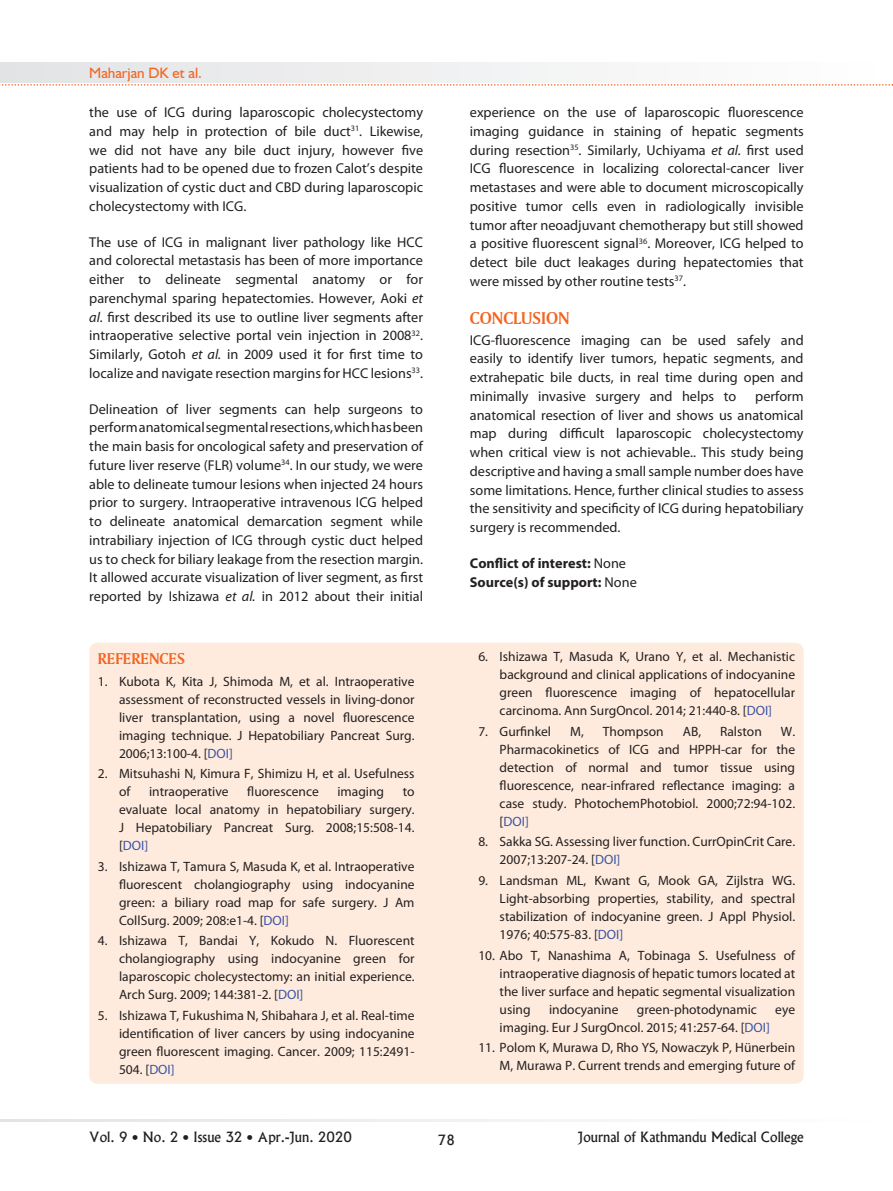
<style>
.page{position:relative;width:893px;height:1191px;background:#fff}
.page>*{position:absolute;margin:0;border:0;box-sizing:border-box;transform-origin:0 0}
.t1{font:18px "Amerigo BT Bold A";color:#f36421}
.t2{font:16.5px "Amerigo BT Bold A";color:#f36421}
.t3{font:15px "Humanist 521 BT";color:#f36421}
.t4{font:14.25px/18.8px "Myriad Pro";color:#231f20;text-align:justify}
.t5{font:700 14.25px/18.8px "Myriad Pro";color:#231f20}
.t6{font:13.5px/18px "Myriad Pro";color:#231f20;text-align:justify}
.t7{font:13.5px "Alaska";color:#231f20}
.s1{font-style:italic}
.s2{color:#3853a3}
.s3{font-weight:400}
</style>
<div class="page">
<svg style="left:0;top:1119px;width:581px;height:2px"></svg>
<svg style="left:0;top:63px;width:893px;height:23px"></svg>
<div style="left:89px;top:642px;width:715px;height:441px;background:#feebdd;border-radius:9px"></div>
<p class="t3" style="left:89px;top:63px;width:114px">Maharjan DK et al.</p>
<p class="t4" style="left:89px;top:103px;width:335px">the use of ICG during laparoscopic cholecystectomy and may help in protection of bile duct<sup>31</sup>. Likewise, we did not have any bile duct injury, however five patients had to be opened due to frozen Calot’s despite visualization of cystic duct and CBD during laparoscopic cholecystectomy with ICG.</p>
<p class="t4" style="left:89px;top:232px;width:335px">The use of ICG in malignant liver pathology like HCC and colorectal metastasis has been of more importance either to delineate segmental anatomy or for parenchymal sparing hepatectomies. However, Aoki <span class="s1">et al.</span> first described its use to outline liver segments after intraoperative selective portal vein injection in 2008<sup>32</sup>.<br>Similarly, Gotoh <span class="s1">et al.</span> in 2009 used it for first time to localize and navigate resection margins for HCC lesions<sup>33</sup>.</p>
<p class="t4" style="left:89px;top:399px;width:335px">Delineation of liver segments can help surgeons to perform anatomical segmental resections, which has been the main basis for oncological safety and preservation of future liver reserve (FLR) volume<sup>34</sup>. In our study, we were able to delineate tumour lesions when injected 24 hours prior to surgery. Intraoperative intravenous ICG helped to delineate anatomical demarcation segment while intrabiliary injection of ICG through cystic duct helped us to check for biliary leakage from the resection margin.<br>It allowed accurate visualization of liver segment, as first reported by Ishizawa <span class="s1">et al.</span> in 2012 about their initial</p>
<p class="t2" style="left:98px;top:648px;width:89px">REFERENCES</p>
<p class="t6" style="left:119px;top:672px;width:297px;text-indent:-21px">1. Kubota K, Kita J, Shimoda M, et al. Intraoperative assessment of reconstructed vessels in living-donor liver transplantation, using a novel fluorescence imaging technique. J Hepatobiliary Pancreat Surg.<br>2006;13:100-4. [<span class="s2">DOI]</span></p>
<p class="t6" style="left:119px;top:764px;width:297px;text-indent:-21px">2. Mitsuhashi N, Kimura F, Shimizu H, et al. Usefulness of</p>
<p class="t6" style="left:149px;top:782px;width:81px">intraoperative</p>
<p class="t6" style="left:247px;top:782px;width:73px">fluorescence</p>
<p class="t6" style="left:337px;top:782px;width:48px">imaging</p>
<p class="t6" style="left:119px;top:782px;width:297px;text-indent:284px">to evaluate local anatomy in hepatobiliary surgery.<br>J Hepatobiliary Pancreat Surg. 2008;15:508-14. [<span class="s2">DOI]</span></p>
<p class="t6" style="left:119px;top:857px;width:297px;text-indent:-21px">3. Ishizawa T, Tamura S, Masuda K, et al. Intraoperative fluorescent cholangiography using indocyanine green: a biliary road map for safe surgery. J Am CollSurg. 2009; 208:e1-4. [<span class="s2">DOI]</span></p>
<p class="t6" style="left:119px;top:931px;width:297px;text-indent:-21px">4. Ishizawa T, Bandai Y, Kokudo N. Fluorescent cholangiography using indocyanine green for laparoscopic cholecystectomy: an initial experience.<br>Arch Surg. 2009; 144:381-2. [<span class="s2">DOI]</span></p>
<p class="t6" style="left:119px;top:1006px;width:297px;text-indent:-21px">5. Ishizawa T, Fukushima N, Shibahara J, et al. Real-time identification of liver cancers by using indocyanine green fluorescent imaging. Cancer. 2009; 115:2491- 504. [<span class="s2">DOI]</span></p>
<p class="t4" style="left:470px;top:103px;width:335px">experience on the use of laparoscopic fluorescence imaging guidance in staining of hepatic segments during resection<sup>35</sup>. Similarly, Uchiyama <span class="s1">et al.</span> first used ICG fluorescence in localizing colorectal-cancer liver metastases and were able to document microscopically positive tumor cells even in radiologically invisible tumor after neoadjuvant chemotherapy but still showed a positive fluorescent signal<sup>36</sup>. Moreover, ICG helped to detect bile duct leakages during hepatectomies that were missed by other routine tests<sup>37</sup>.</p>
<p class="t1" style="left:470px;top:307px;width:101px">CONCLUSION</p>
<p class="t4" style="left:470px;top:330px;width:335px">ICG-fluorescence imaging can be used safely and easily to identify liver tumors, hepatic segments, and extrahepatic bile ducts, in real time during open and minimally invasive surgery and helps to</p>
<p class="t4" style="left:470px;top:386px;width:335px;text-indent:285px">perform anatomical resection of liver and shows us anatomical map during difficult laparoscopic cholecystectomy when critical view is not achievable.. This study being descriptive and having a small sample number does have some limitations. Hence, further clinical studies to assess the sensitivity and specificity of ICG during hepatobiliary surgery is recommended.</p>
<p class="t5" style="left:470px;top:553px;width:168px">Conflict of interest: <span class="s3">None<br></span>Source(s) of support: <span class="s3">None</span></p>
<p class="t6" style="left:500px;top:647px;width:297px;text-indent:-21px">6. Ishizawa T, Masuda K, Urano Y, et al. Mechanistic background and clinical applications of indocyanine green fluorescence imaging of hepatocellular carcinoma. Ann SurgOncol. 2014; 21:440-8. [<span class="s2">DOI]</span></p>
<p class="t6" style="left:478px;top:722px;width:74px">7. Gurfinkel</p>
<p class="t6" style="left:570px;top:722px;width:15px">M,</p>
<p class="t6" style="left:603px;top:722px;width:62px">Thompson</p>
<p class="t6" style="left:683px;top:722px;width:20px">AB,</p>
<p class="t6" style="left:720px;top:722px;width:43px">Ralston</p>
<p class="t6" style="left:500px;top:722px;width:297px;text-indent:281px">W.<br>Pharmacokinetics of ICG and HPPH-car for the detection of normal and tumor tissue using fluorescence, near-infrared reflectance imaging: a case study. PhotochemPhotobiol. 2000;72:94-102. [<span class="s2">DOI]</span></p>
<p class="t6" style="left:500px;top:832px;width:297px;text-indent:-21px">8. Sakka SG. Assessing liver function. CurrOpinCrit Care.<br>2007;13:207-24. [<span class="s2">DOI]</span></p>
<p class="t6" style="left:500px;top:871px;width:297px;text-indent:-21px">9. Landsman ML, Kwant G, Mook GA, Zijlstra WG.<br>Light-absorbing properties, stability, and spectral stabilization of indocyanine green. J Appl Physiol.<br>1976; 40:575-83. [<span class="s2">DOI]</span></p>
<p class="t6" style="left:500px;top:945px;width:297px;text-indent:-21px">10. Abo T, Nanashima A, Tobinaga S. Usefulness of intraoperative diagnosis of hepatic tumors located at the liver surface and hepatic segmental visualization using</p>
<p class="t6" style="left:549px;top:999px;width:71px">indocyanine</p>
<p class="t6" style="left:637px;top:999px;width:122px">green-photodynamic</p>
<p class="t6" style="left:775px;top:999px;width:21px">eye</p>
<p class="t6" style="left:500px;top:1017px;width:272px">imaging. Eur J SurgOncol. 2015; 41:257-64. [<span class="s2">DOI]</span></p>
<p class="t6" style="left:478px;top:1038px;width:318px;text-align:right">11. Polom K, Murawa D, Rho YS, Nowaczyk P, Hünerbein<br>M, Murawa P. Current trends and emerging future of</p>
<p class="t7" style="left:89px;top:1129px;width:264px">Vol. 9 • No. 2 • Issue 32 • Apr.-Jun. 2020</p>
<p class="t7" style="left:438px;top:1131px;width:19px">78</p>
<p class="t7" style="left:578px;top:1129px;width:227px">Journal of Kathmandu Medical College</p>
</div>
